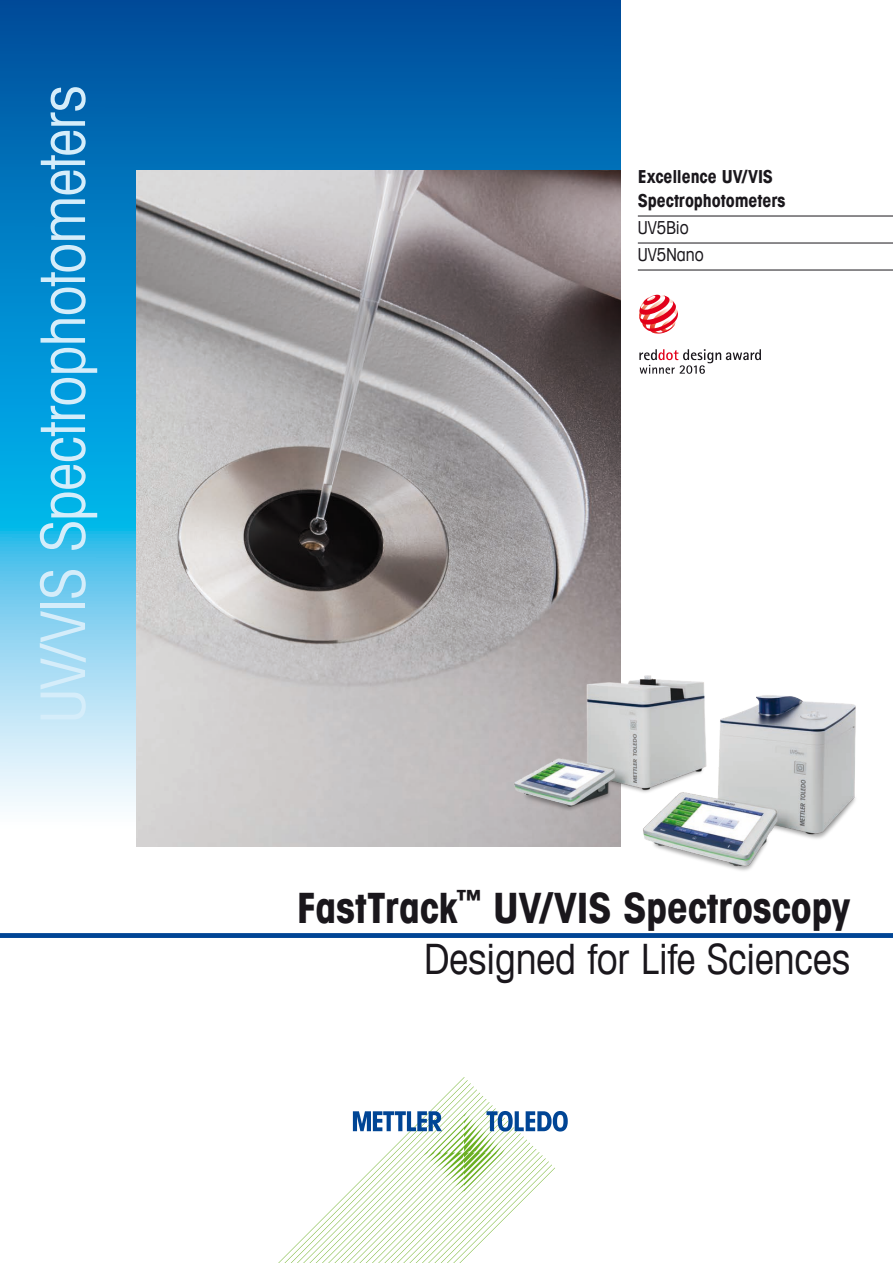
<style>
.page{position:relative;width:893px;height:1263px;background:#fff}
.page>*{position:absolute;margin:0;border:0;box-sizing:border-box;transform-origin:0 0}
.t1{font:condensed 61.5px "Avant Garde Com";letter-spacing:-.01em;color:#d5edfa}
._2_Title_Book_28_32{font:700 condensed 42px "Avant Garde Com";letter-spacing:-.005em;color:#1a171c}
._2_Title_Book_28_32-2{font:condensed 42px "Avant Garde Com";letter-spacing:-.005em;color:#1a171c}
.t2{font:700 condensed 18px/24px "Avant Garde Com";letter-spacing:-.005em;color:#1a171c}
.t3{font:condensed 18px "Avant Garde Com";letter-spacing:-.005em;color:#1a171c}
</style>
<div class="page">
<svg style="left:278px;top:1077px;width:290px;height:186px"></svg>
<svg style="left:0;top:0;width:621px;height:806px;background:#1f84c2"></svg>
<div style="left:0;top:933px;width:893px;height:5px;background:#004595"></div>
<img style="left:136px;top:170px;width:485px;height:676px">
<img style="left:426px;top:616px;width:467px;height:318px">
<svg style="left:639px;top:295px;width:39px;height:39px"></svg>
<svg style="left:639px;top:349px;width:122px;height:25px"></svg>
<hr style="left:638px;top:216px;width:255px;height:1px;background:#1a171c">
<hr style="left:638px;top:243px;width:255px;height:1px;background:#1a171c">
<hr style="left:638px;top:270px;width:255px;height:1px;background:#1a171c">
<p class="t1" style="left:25px;top:723px;width:639px;rotate:-90deg">UV/VIS Spectrophotometers</p>
<p class="t2" style="left:638px;top:164px;width:149px">Excellence UV/VIS<br>Spectrophotometers</p>
<p class="t3" style="left:638px;top:217px;width:52px">UV5Bio</p>
<p class="t3" style="left:638px;top:244px;width:67px">UV5Nano</p>
<p class="_2_Title_Book_28_32" style="left:297px;top:881px;width:555px">FastTrack<sup>™</sup> UV/VIS Spectroscopy</p>
<p class="_2_Title_Book_28_32-2" style="left:424px;top:933px;width:428px">Designed for Life Sciences</p>
</div>
